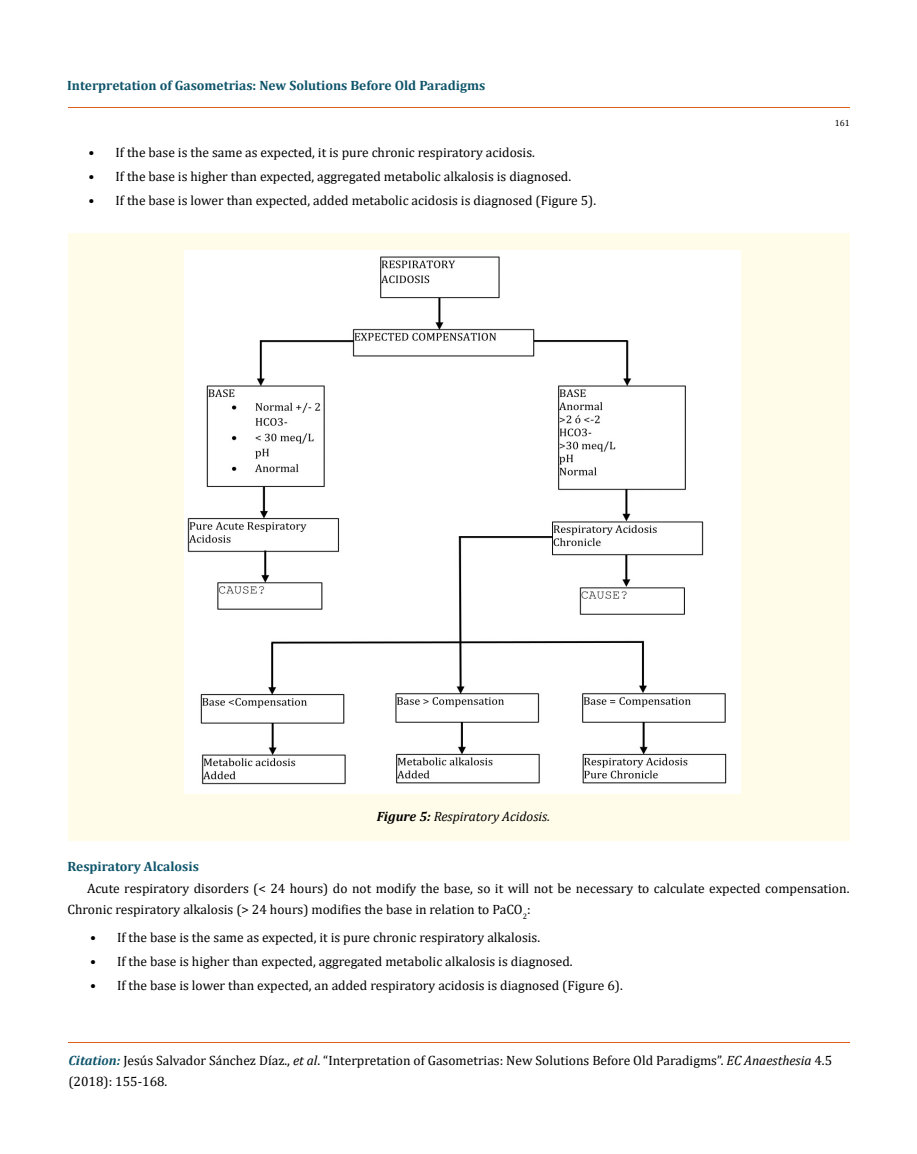
<style>
.page{position:relative;width:917px;height:1154px;background:#fff}
.page>*{position:absolute;margin:0;border:0;box-sizing:border-box;transform-origin:0 0}
.t1{font:13.5px/21px "Cambria";color:#000}
.t2{font:700 13.5px "Cambria";color:#0e546a}
.t3{font:italic 13.5px "Cambria";color:#000}
.t4{font:9px "Cambria";color:#000}
.s1{font-weight:700}
.s2{font-weight:700;font-style:italic;color:#0e546a}
.s3{font-style:italic}
</style>
<div class="page">
<hr style="left:68px;top:108px;width:781px;height:1px;background:#e05d1a">
<hr style="left:68px;top:1042px;width:781px;height:1px;background:#e05d1a">
<div style="left:68px;top:234px;width:781px;height:606px;background:#fffde9"></div>
<img style="left:184px;top:250px;width:556px;height:543px">
<p class="t2" style="left:67px;top:76px;width:419px">Interpretation of Gasometrias: New Solutions Before Old Paradigms</p>
<p class="t1" style="left:88px;top:142px;width:448px">• If the base is the same as expected, it is pure chronic respiratory acidosis.</p>
<p class="t1" style="left:88px;top:166px;width:484px">• If the base is higher than expected, aggregated metabolic alkalosis is diagnosed.</p>
<p class="t1" style="left:88px;top:190px;width:509px">• If the base is lower than expected, added metabolic acidosis is diagnosed (Figure 5).</p>
<p class="t4" style="left:834px;top:118px;width:16px">161</p>
<p class="t3" style="left:377px;top:807px;width:175px"><span class="s1">Figure 5:</span> Respiratory Acidosis.</p>
<p class="t2" style="left:67px;top:856px;width:133px">Respiratory Alcalosis</p>
<p class="t1" style="left:67px;top:878px;width:783px;text-indent:19px">Acute respiratory disorders (&lt; 24 hours) do not modify the base, so it will not be necessary to calculate expected compensation.<br>Chronic respiratory alkalosis (&gt; 24 hours) modifies the base in relation to PaCO<sub>2</sub>:</p>
<p class="t1" style="left:90px;top:926px;width:451px">• If the base is the same as expected, it is pure chronic respiratory alkalosis.</p>
<p class="t1" style="left:90px;top:950px;width:484px">• If the base is higher than expected, aggregated metabolic alkalosis is diagnosed.</p>
<p class="t1" style="left:90px;top:974px;width:534px">• If the base is lower than expected, an added respiratory acidosis is diagnosed (Figure 6).</p>
<p class="t1" style="left:68px;top:1049px;width:765px"><span class="s2">Citation:</span> Jesús Salvador Sánchez Díaz., <span class="s3">et al</span>. “Interpretation of Gasometrias: New Solutions Before Old Paradigms”. <span class="s3">EC Anaesthesia</span> 4.5 (2018): 155-168.</p>
</div>
